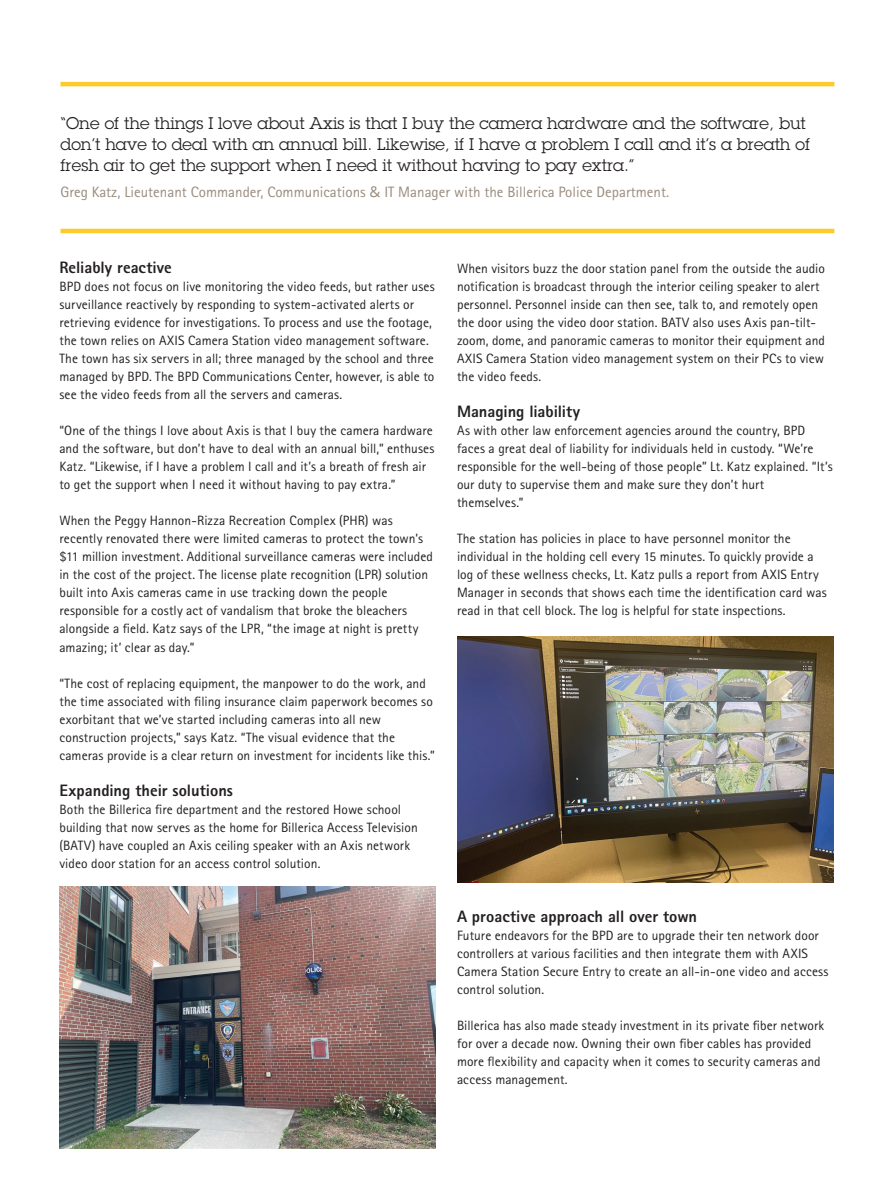
<style>
.page{position:relative;width:893px;height:1191px;background:#fff}
.page>*{position:absolute;margin:0;border:0;box-sizing:border-box;transform-origin:0 0}
.t1{font:16.5px/21px "Lubalin Graph ECG";color:#231f20}
.text_bodycopy_headline{font:800 16.5px "Rotis Sans Serif Pro";color:#231f20}
.t2{font:15px "Rotis Sans Serif Pro";color:#998b7d}
.inside_text_bodycopy{font:13.5px/18px "Rotis Sans Serif Pro";letter-spacing:.005em;color:#231f20}
.s1{font-family:"Open Sans"}
</style>
<div class="page">
<img style="left:59px;top:887px;width:376px;height:261px">
<hr style="left:60px;top:82px;width:774px;height:4px;background:#fecb2f">
<hr style="left:60px;top:229px;width:774px;height:4px;background:#fecb2f">
<img style="left:458px;top:636px;width:375px;height:246px">
<p class="t1" style="left:60px;top:112px;width:751px">“One of the things I love about Axis is that I buy the camera hardware and the software, but don’t have to deal with an annual bill. Likewise, if I have a problem I call and it’s a breath of fresh air to get the support when I need it without having to pay extra.”</p>
<p class="t2" style="left:60px;top:183px;width:610px">Greg Katz, Lieutenant Commander, Communications <span class="s1">&amp;</span> IT Manager with the Billerica Police Department.</p>
<p class="text_bodycopy_headline" style="left:59px;top:257px;width:114px">Reliably reactive</p>
<p class="inside_text_bodycopy" style="left:59px;top:278px;width:377px">BPD does not focus on live monitoring the video feeds, but rather uses surveillance reactively by responding to system-activated alerts or retrieving evidence for investigations. To process and use the footage, the town relies on AXIS Camera Station video management software.<br>The town has six servers in all; three managed by the school and three managed by BPD. The BPD Communications Center, however, is able to see the video feeds from all the servers and cameras.</p>
<p class="inside_text_bodycopy" style="left:59px;top:422px;width:377px">“One of the things I love about Axis is that I buy the camera hardware and the software, but don’t have to deal with an annual bill,” enthuses Katz. “Likewise, if I have a problem I call and it’s a breath of fresh air to get the support when I need it without having to pay extra.”</p>
<p class="inside_text_bodycopy" style="left:59px;top:512px;width:375px">When the Peggy Hannon-Rizza Recreation Complex (PHR) was recently renovated there were limited cameras to protect the town’s $11 million investment. Additional surveillance cameras were included in the cost of the project. The license plate recognition (LPR) solution built into Axis cameras came in use tracking down the people responsible for a costly act of vandalism that broke the bleachers alongside a field. Katz says of the LPR, “the image at night is pretty amazing; it’ clear as day.”</p>
<p class="inside_text_bodycopy" style="left:59px;top:674px;width:377px">“The cost of replacing equipment, the manpower to do the work, and the time associated with filing insurance claim paperwork becomes so exorbitant that we’ve started including cameras into all new construction projects,” says Katz. “The visual evidence that the cameras provide is a clear return on investment for incidents like this.”</p>
<p class="text_bodycopy_headline" style="left:59px;top:779px;width:175px">Expanding their solutions</p>
<p class="inside_text_bodycopy" style="left:59px;top:800px;width:360px">Both the Billerica fire department and the restored Howe school building that now serves as the home for Billerica Access Television (BATV) have coupled an Axis ceiling speaker with an Axis network video door station for an access control solution.</p>
<p class="inside_text_bodycopy" style="left:457px;top:260px;width:369px">When visitors buzz the door station panel from the outside the audio notification is broadcast through the interior ceiling speaker to alert personnel. Personnel inside can then see, talk to, and remotely open the door using the video door station. BATV also uses Axis pan-tilt&shy;zoom, dome, and panoramic cameras to monitor their equipment and AXIS Camera Station video management system on their PCs to view the video feeds.</p>
<p class="text_bodycopy_headline" style="left:457px;top:401px;width:125px">Managing liability</p>
<p class="inside_text_bodycopy" style="left:457px;top:422px;width:377px">As with other law enforcement agencies around the country, BPD faces a great deal of liability for individuals held in custody. “We’re responsible for the well-being of those people” Lt. Katz explained. “It’s our duty to supervise them and make sure they don’t hurt themselves.”</p>
<p class="inside_text_bodycopy" style="left:457px;top:530px;width:371px">The station has policies in place to have personnel monitor the individual in the holding cell every 15 minutes. To quickly provide a log of these wellness checks, Lt. Katz pulls a report from AXIS Entry Manager in seconds that shows each time the identification card was read in that cell block. The log is helpful for state inspections.</p>
<p class="text_bodycopy_headline" style="left:457px;top:905px;width:242px">A proactive approach all over town</p>
<p class="inside_text_bodycopy" style="left:457px;top:926px;width:373px">Future endeavors for the BPD are to upgrade their ten network door controllers at various facilities and then integrate them with AXIS Camera Station Secure Entry to create an all-in-one video and access control solution.</p>
<p class="inside_text_bodycopy" style="left:457px;top:1016px;width:369px">Billerica has also made steady investment in its private fiber network for over a decade now. Owning their own fiber cables has provided more flexibility and capacity when it comes to security cameras and access management.</p>
</div>
